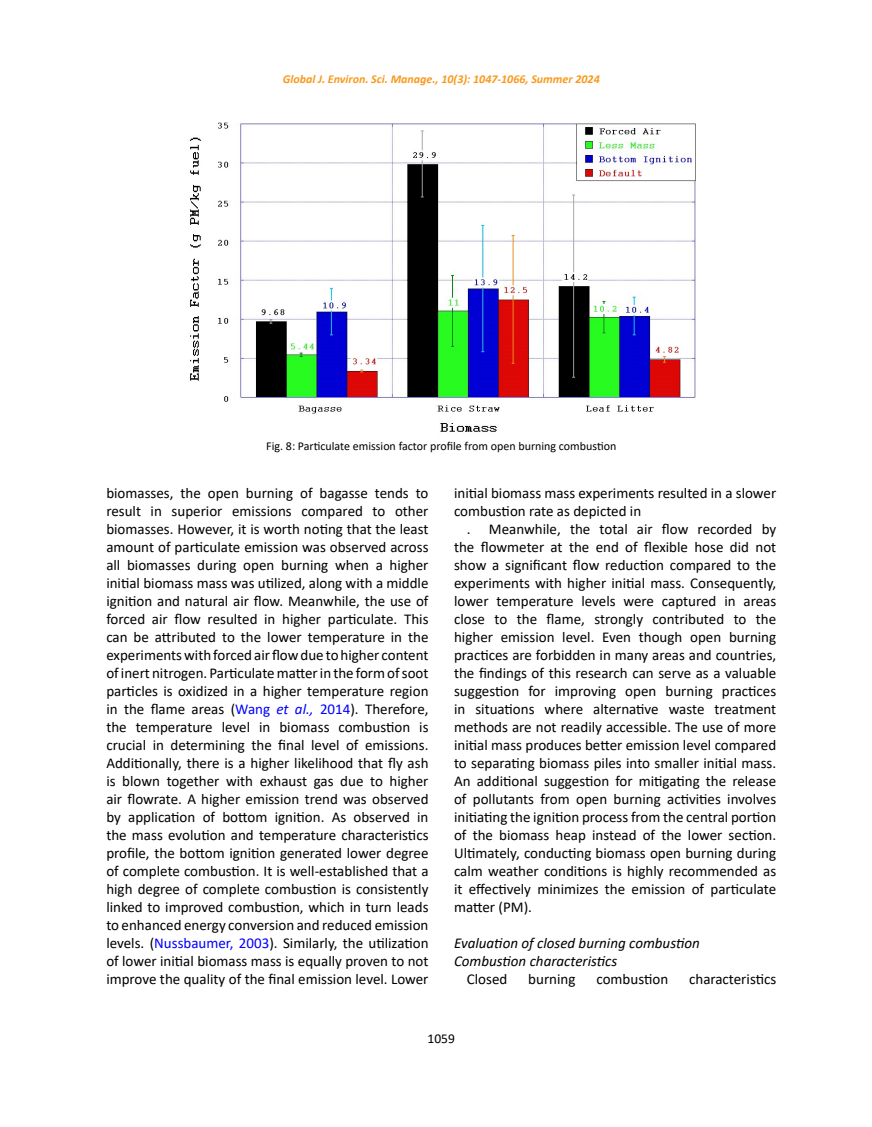
<style>
.page{position:relative;width:872px;height:1127px;background:#fff}
.page>*{position:absolute;margin:0;border:0;box-sizing:border-box;transform-origin:0 0}
.t1{font:15px/18px "Calibri";color:#000;text-align:justify}
.t2{font:italic 15px/18px "Calibri";color:#000}
.t3{font:13.5px "Calibri";color:#000}
.t4{font:12px "Calibri";color:#000}
.t5{font:italic 700 12px "Calibri";color:#f8991d}
.s1{color:#00f}
.s2{font-style:italic;color:#00f}
</style>
<div class="page">
<img style="left:190px;top:122px;width:506px;height:310px">
<p class="t5" style="left:283px;top:70px;width:318px">Global J. Environ. Sci. Manage., 10(3): 1047-1066, Summer 2024</p>
<p class="t4" style="left:266px;top:438px;width:351px">Fig. 8: Particulate emission factor profile from open burning combustion</p>
<p class="t1" style="left:106px;top:484px;width:324px">biomasses, the open burning of bagasse tends to result in superior emissions compared to other biomasses. However, it is worth noting that the least amount of particulate emission was observed across all biomasses during open burning when a higher initial biomass mass was utilized, along with a middle ignition and natural air flow. Meanwhile, the use of forced air flow resulted in higher particulate. This can be attributed to the lower temperature in the experiments with forced air flow due to higher content of inert nitrogen. Particulate matter in the form of soot particles is oxidized in a higher temperature region in the flame areas (<span class="s1">Wang</span> <span class="s2">et al.,</span> <span class="s1">2014</span>). Therefore, the temperature level in biomass combustion is crucial in determining the final level of emissions.<br>Additionally, there is a higher likelihood that fly ash is blown together with exhaust gas due to higher air flowrate. A higher emission trend was observed by application of bottom ignition. As observed in the mass evolution and temperature characteristics profile, the bottom ignition generated lower degree of complete combustion. It is well-established that a high degree of complete combustion is consistently linked to improved combustion, which in turn leads to enhanced energy conversion and reduced emission levels. (<span class="s1">Nussbaumer, 2003</span>). Similarly, the utilization of lower initial biomass mass is equally proven to not improve the quality of the final emission level. Lower</p>
<p class="t1" style="left:454px;top:484px;width:324px">initial biomass mass experiments resulted in a slower combustion rate as depicted in</p>
<p class="t1" style="left:454px;top:520px;width:324px;text-indent:13px">. Meanwhile, the total air flow recorded by the flowmeter at the end of flexible hose did not show a significant flow reduction compared to the experiments with higher initial mass. Consequently, lower temperature levels were captured in areas close to the flame, strongly contributed to the higher emission level. Even though open burning practices are forbidden in many areas and countries, the findings of this research can serve as a valuable suggestion for improving open burning practices in situations where alternative waste treatment methods are not readily accessible. The use of more initial mass produces better emission level compared to separating biomass piles into smaller initial mass.<br>An additional suggestion for mitigating the release of pollutants from open burning activities involves initiating the ignition process from the central portion of the biomass heap instead of the lower section.<br>Ultimately, conducting biomass open burning during calm weather conditions is highly recommended as it effectively minimizes the emission of particulate matter (PM).</p>
<p class="t2" style="left:454px;top:933px;width:247px">Evaluation of closed burning combustion<br>Combustion characteristics</p>
<p class="t1" style="left:467px;top:970px;width:42px">Closed</p>
<p class="t1" style="left:528px;top:970px;width:49px">burning</p>
<p class="t1" style="left:596px;top:970px;width:73px">combustion</p>
<p class="t1" style="left:689px;top:970px;width:89px">characteristics</p>
<p class="t3" style="left:427px;top:1029px;width:29px">1059</p>
</div>
